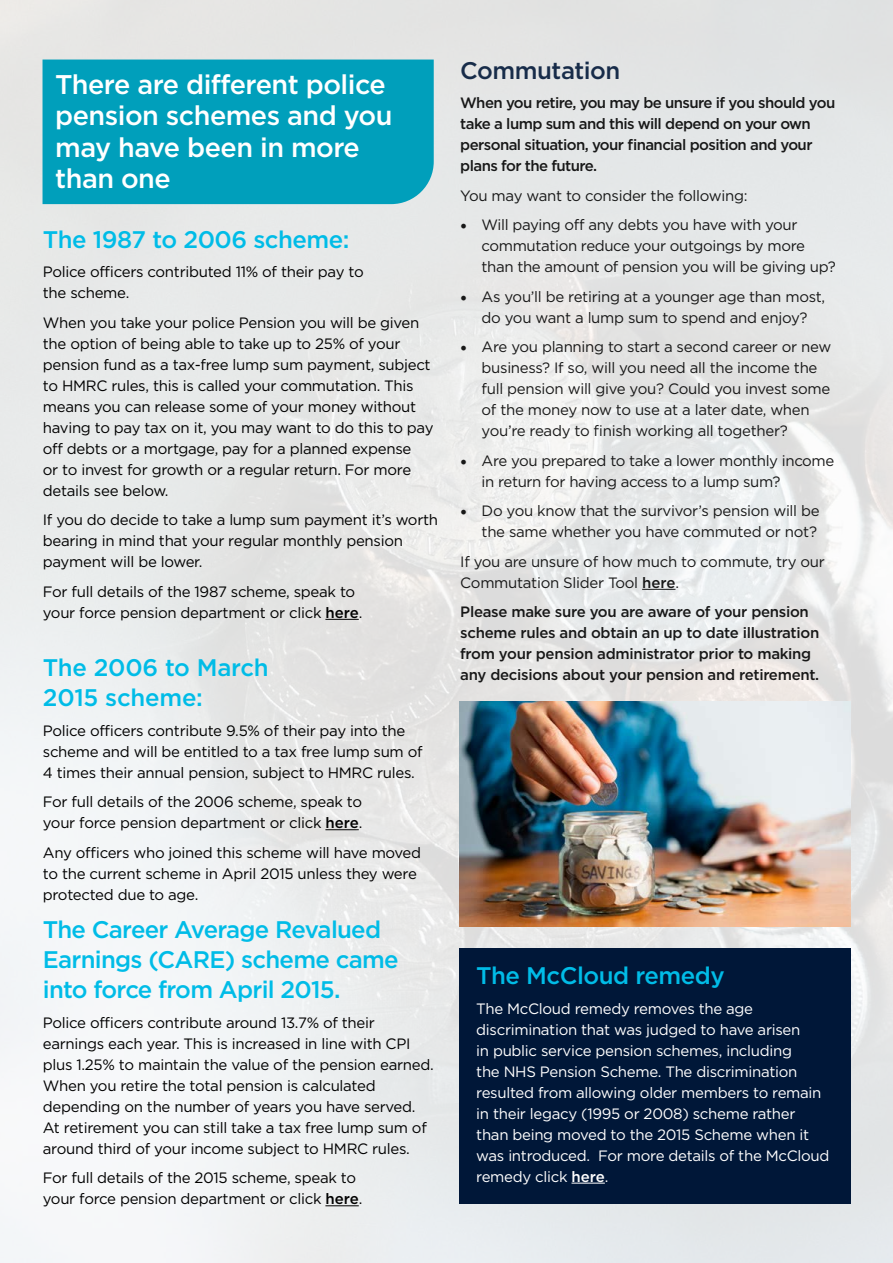
<style>
.page{position:relative;width:893px;height:1263px;background:#fff}
.page>*{position:absolute;margin:0;border:0;box-sizing:border-box;transform-origin:0 0}
.t1{font:500 27px/31.5px "Gotham";letter-spacing:-.02em;color:#fff}
.t2{font:500 24px/30px "Gotham";letter-spacing:-.03em;color:#00bce7}
.t3{font:500 24px/30px "Gotham";letter-spacing:-.01em;color:#00bce7}
.t4{font:500 24px "Gotham";letter-spacing:-.02em;color:#001738}
.t5{font:15px/21px "Gotham";letter-spacing:-.02em;color:#000}
.t6{font:15px/21px "Gotham";letter-spacing:-.02em;color:#fff}
.t7{font:500 15px/21px "Gotham";letter-spacing:-.02em;color:#000}
.t8{font:500 15px/21px "Gotham";letter-spacing:-.04em;color:#000}
.s1{font-weight:500}
.s2{font-family:"Minion Pro";font-size:18px}
</style>
<div class="page">
<img style="left:0;top:0;width:893px;height:1263px">
<hr style="left:325px;top:619px;width:34px;height:1px;background:#000">
<hr style="left:325px;top:829px;width:34px;height:1px;background:#000">
<hr style="left:325px;top:1205px;width:34px;height:1px;background:#000">
<hr style="left:642px;top:589px;width:33px;height:1px;background:#000">
<div style="left:459px;top:948px;width:391px;height:255px;background:#001738"></div>
<hr style="left:571px;top:1183px;width:34px;height:1px;background:#fff">
<div style="left:43px;top:60px;width:391px;height:144px;background:#009fbb"></div>
<img style="left:459px;top:702px;width:391px;height:224px">
<h1 class="t1" style="left:55px;top:68px;width:339px">There are different police pension schemes and you may have been in more than one</h1>
<h2 class="t2" style="left:43px;top:224px;width:308px">The 1987 to 2006 scheme:</h2>
<p class="t5" style="left:43px;top:261px;width:322px">Police officers contributed 11% of their pay to the scheme.</p>
<p class="t5" style="left:43px;top:312px;width:392px">When you take your police Pension you will be given the option of being able to take up to 25% of your pension fund as a tax-free lump sum payment, subject to HMRC rules, this is called your commutation. This means you can release some of your money without having to pay tax on it, you may want to do this to pay off debts or a mortgage, pay for a planned expense<br>or to invest for growth or a regular return. For more details see below.</p>
<p class="t5" style="left:43px;top:509px;width:397px">If you do decide to take a lump sum payment it’s worth bearing in mind that your regular monthly pension payment will be lower.</p>
<p class="t5" style="left:43px;top:581px;width:321px">For full details of the 1987 scheme, speak to your force pension department or click <span class="s1">here</span>.</p>
<h2 class="t3" style="left:43px;top:652px;width:227px">The 2006 to March<br>2015 scheme:</h2>
<p class="t5" style="left:43px;top:720px;width:381px">Police officers contribute 9.5% of their pay into the scheme and will be entitled to a tax free lump sum of<br>4 times their annual pension, subject to HMRC rules.</p>
<p class="t5" style="left:43px;top:791px;width:321px">For full details of the 2006 scheme, speak to your force pension department or click <span class="s1">here</span>.</p>
<p class="t5" style="left:43px;top:842px;width:380px">Any officers who joined this scheme will have moved to the current scheme in April 2015 unless they were protected due to age.</p>
<h2 class="t2" style="left:43px;top:914px;width:357px">The Career Average Revalued<br>Earnings (CARE) scheme came into force from April 2015.</h2>
<p class="t5" style="left:43px;top:1012px;width:392px">Police officers contribute around 13.7% of their earnings each year. This is increased in line with CPI plus 1.25% to maintain the value of the pension earned.<br>When you retire the total pension is calculated depending on the number of years you have served.<br>At retirement you can still take a tax free lump sum of around third of your income subject to HMRC rules.</p>
<p class="t5" style="left:43px;top:1167px;width:321px">For full details of the 2015 scheme, speak to your force pension department or click <span class="s1">here</span>.</p>
<h2 class="t4" style="left:460px;top:55px;width:162px">Commutation</h2>
<p class="t8" style="left:460px;top:92px;width:377px">When you retire, you may be unsure if you should you take a lump sum and this will depend on your own personal situation, your financial position and your plans for the future.</p>
<p class="t5" style="left:460px;top:185px;width:289px">You may want to consider the following:</p>
<p class="t5" style="left:482px;top:214px;width:356px;text-indent:-21px"><span class="s2">•</span> Will paying off any debts you have with your commutation reduce your outgoings by more than the amount of pension you will be giving up?</p>
<p class="t5" style="left:460px;top:286px;width:366px;text-align:center"><span class="s2">•</span> As you’ll be retiring at a younger age than most, do you want a lump sum to spend and enjoy?</p>
<p class="t5" style="left:482px;top:336px;width:351px;text-indent:-21px"><span class="s2">•</span> Are you planning to start a second career or new business? If so, will you need all the income the full pension will give you? Could you invest some of the money now to use at a later date, when you’re ready to finish working all together?</p>
<p class="t5" style="left:482px;top:450px;width:354px;text-indent:-21px"><span class="s2">•</span> Are you prepared to take a lower monthly income in return for having access to a lump sum?</p>
<p class="t5" style="left:460px;top:500px;width:361px;text-align:right"><span class="s2">•</span> Do you know that the survivor’s pension will be the same whether you have commuted or not?</p>
<p class="t5" style="left:460px;top:551px;width:366px">If you are unsure of how much to commute, try our<br>Commutation Slider Tool <span class="s1">here</span>.</p>
<p class="t7" style="left:460px;top:601px;width:360px">Please make sure you are aware of your pension scheme rules and obtain an up to date illustration from your pension administrator prior to making any decisions about your pension and retirement.</p>
<h2 class="t2" style="left:476px;top:960px;width:250px">The McCloud remedy</h2>
<p class="t6" style="left:476px;top:997px;width:355px">The McCloud remedy removes the age discrimination that was judged to have arisen<br>in public service pension schemes, including<br>the NHS Pension Scheme. The discrimination resulted from allowing older members to remain in their legacy (1995 or 2008) scheme rather than being moved to the 2015 Scheme when it was introduced. For more details of the McCloud remedy click <span class="s1">here</span>.</p>
</div>
